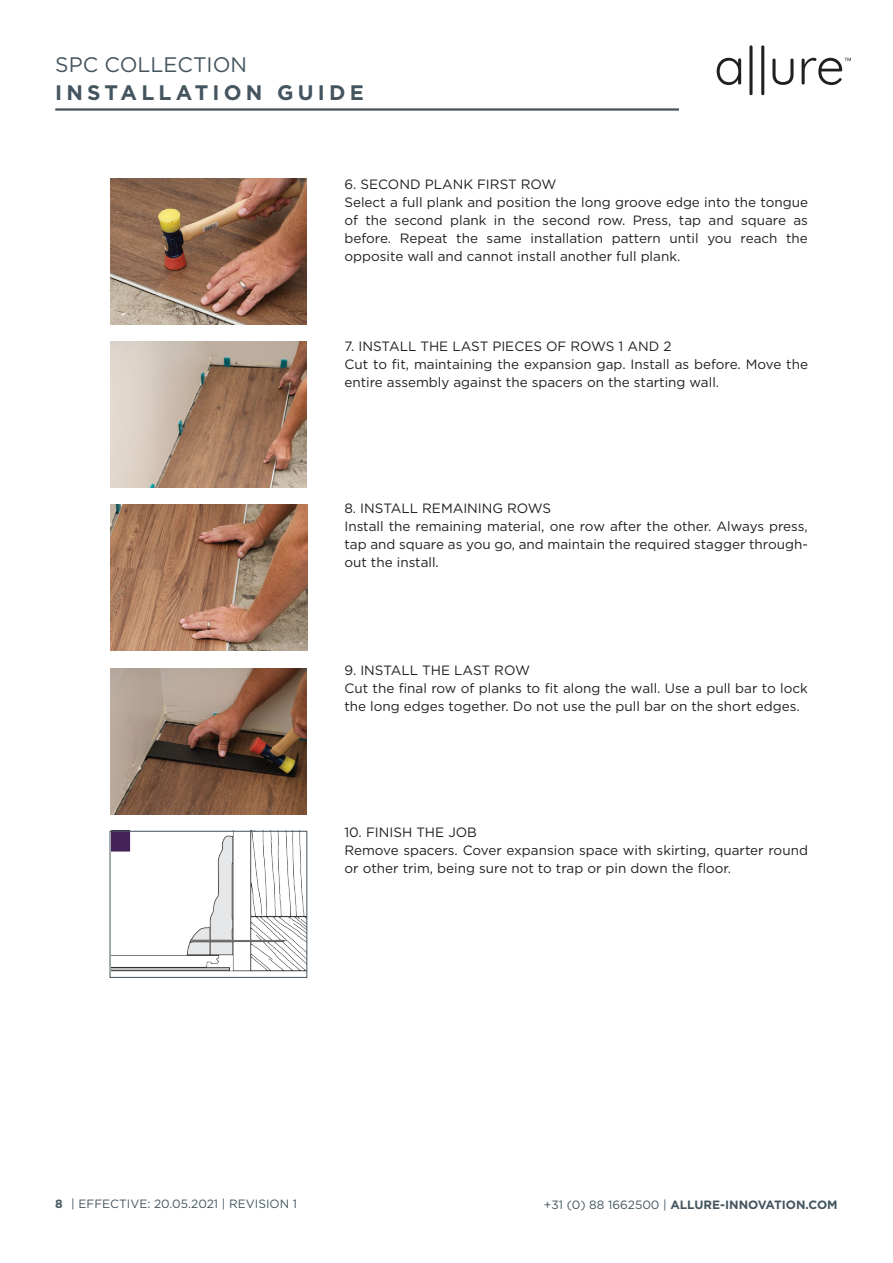
<style>
.page{position:relative;width:893px;height:1263px;background:#fff}
.page>*{position:absolute;margin:0;border:0;box-sizing:border-box;transform-origin:0 0}
.t1{font:700 21px "Gotham";letter-spacing:.2em;color:#45555f}
.t2{font:21px "Gotham";color:#45555f}
.t3{font:13.5px/18px "Gotham";color:#231f20}
.t4{font:700 12px "Gotham";color:#45555f}
.t5{font:12px "Gotham";color:#45555f}
.s1{font-weight:700}
.s2{font-weight:400}
</style>
<div class="page">
<hr style="left:55px;top:108px;width:624px;height:3px;background:#45555f">
<svg style="left:717px;top:58px;width:24px;height:27px"></svg>
<svg style="left:749px;top:45px;width:3px;height:50px"></svg>
<svg style="left:761px;top:45px;width:3px;height:50px"></svg>
<svg style="left:772px;top:59px;width:21px;height:26px"></svg>
<svg style="left:802px;top:58px;width:49px;height:27px"></svg>
<img style="left:110px;top:179px;width:197px;height:146px">
<img style="left:110px;top:342px;width:197px;height:146px">
<img style="left:110px;top:505px;width:197px;height:146px">
<img style="left:110px;top:668px;width:197px;height:146px">
<img style="left:112px;top:833px;width:193px;height:139px">
<div style="left:110px;top:831px;width:197px;height:147px;border:1px solid #45555f"></div>
<h1 class="t2" style="left:55px;top:51px;width:193px">SPC COLLECTION</h1>
<h1 class="t1" style="left:55px;top:79px;width:310px">INSTALLATION GUIDE</h1>
<p class="t3" style="left:344px;top:175px;width:465px">6. SECOND PLANK FIRST ROW<br>Select a full plank and position the long groove edge into the tongue of the second plank in the second row. Press, tap and square as before. Repeat the same installation pattern until you reach the opposite wall and cannot install another full plank.</p>
<p class="t3" style="left:344px;top:337px;width:465px">7. INSTALL THE LAST PIECES OF ROWS 1 AND 2<br>Cut to fit, maintaining the expansion gap. Install as before. Move the entire assembly against the spacers on the starting wall.</p>
<p class="t3" style="left:344px;top:499px;width:465px">8. INSTALL REMAINING ROWS<br>Install the remaining material, one row after the other. Always press, tap and square as you go, and maintain the required stagger through&shy;out the install.</p>
<p class="t3" style="left:344px;top:661px;width:465px">9. INSTALL THE LAST ROW<br>Cut the final row of planks to fit along the wall. Use a pull bar to lock the long edges together. Do not use the pull bar on the short edges.</p>
<p class="t3" style="left:344px;top:823px;width:465px">10. FINISH THE JOB<br>Remove spacers. Cover expansion space with skirting, quarter round or other trim, being sure not to trap or pin down the floor.</p>
<p class="t5" style="left:55px;top:1196px;width:243px"><span class="s1">8</span> | EFFECTIVE: 20.05.2021 | REVISION 1</p>
<p class="t4" style="left:544px;top:1197px;width:295px"><span class="s2">+31 (0) 88 1662500 |</span> ALLURE-INNOVATION.COM</p>
</div>
